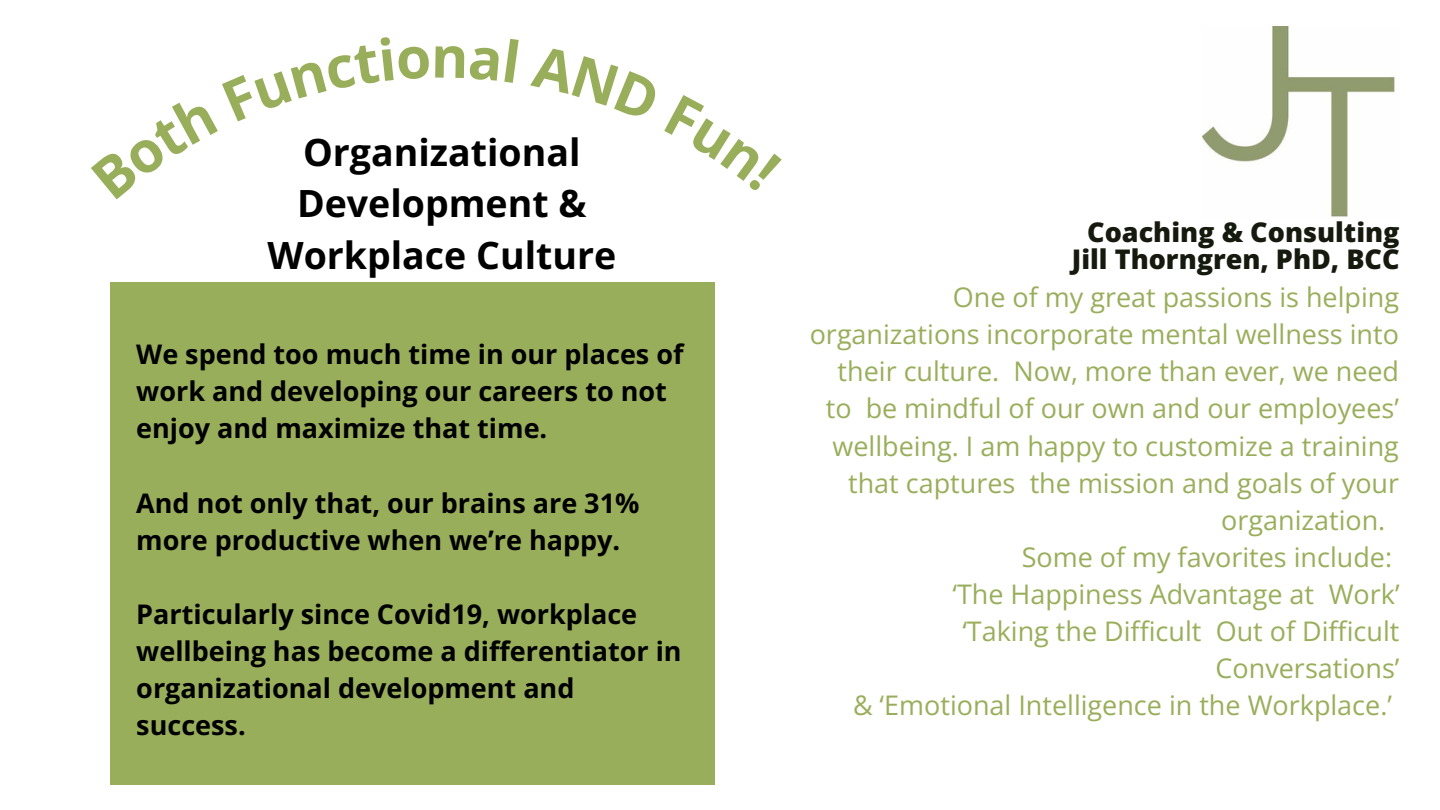
<style>
.page{position:relative;width:1440px;height:810px;background:#fff}
.page>*{position:absolute;margin:0;border:0;box-sizing:border-box;transform-origin:0 0}
.t1{font:700 37.5px/51.8px "Open Sans";color:#000;text-align:center}
.t2{font:27px/37.2px "Open Sans";color:#99ae5b;text-align:right}
.t3{font:700 27px/37.2px "Open Sans";color:#000}
.t4{font:800 27px "Open Sans";color:#16190d}
</style>
<div class="page">
<img style="left:1202px;top:26px;width:193px;height:191px">
<div style="left:111px;top:282px;width:604px;height:502px;background:#99ae5b"></div>
<p class="t1" style="left:267px;top:125px;width:350px">Organizational<br>Development &amp;<br>Workplace Culture</p>
<p class="t3" style="left:136px;top:335px;width:549px">We spend too much time in our places of work and developing our careers to not enjoy and maximize that time.</p>
<p class="t3" style="left:136px;top:483px;width:505px">And not only that, our brains are 31% more productive when we’re happy.</p>
<p class="t3" style="left:136px;top:595px;width:547px">Particularly since Covid19, workplace wellbeing has become a differentiator in organizational development and success.</p>
<p class="t4" style="left:1087px;top:214px;width:314px">Coaching &amp; Consulting</p>
<p class="t4" style="left:1072px;top:241px;width:329px">Jill Thorngren, PhD, BCC</p>
<p class="t2" style="left:953px;top:278px;width:448px">One of my great passions is helping</p>
<p class="t2" style="left:810px;top:315px;width:591px">organizations incorporate mental wellness into</p>
<p class="t2" style="left:838px;top:352px;width:563px">their culture. Now, more than ever, we need</p>
<p class="t2" style="left:826px;top:389px;width:575px">to be mindful of our own and our employees’</p>
<p class="t2" style="left:833px;top:426px;width:568px">wellbeing. I am happy to customize a training</p>
<p class="t2" style="left:848px;top:464px;width:553px">that captures the mission and goals of your</p>
<p class="t2" style="left:1221px;top:501px;width:166px">organization.</p>
<p class="t2" style="left:1022px;top:538px;width:372px">Some of my favorites include:</p>
<p class="t2" style="left:952px;top:575px;width:449px">‘The Happiness Advantage at Work’</p>
<p class="t2" style="left:962px;top:612px;width:439px">‘Taking the Difficult Out of Difficult<br>Conversations’</p>
<p class="t2" style="left:853px;top:686px;width:541px">&amp; ‘Emotional Intelligence in the Workplace.’</p>
</div>
